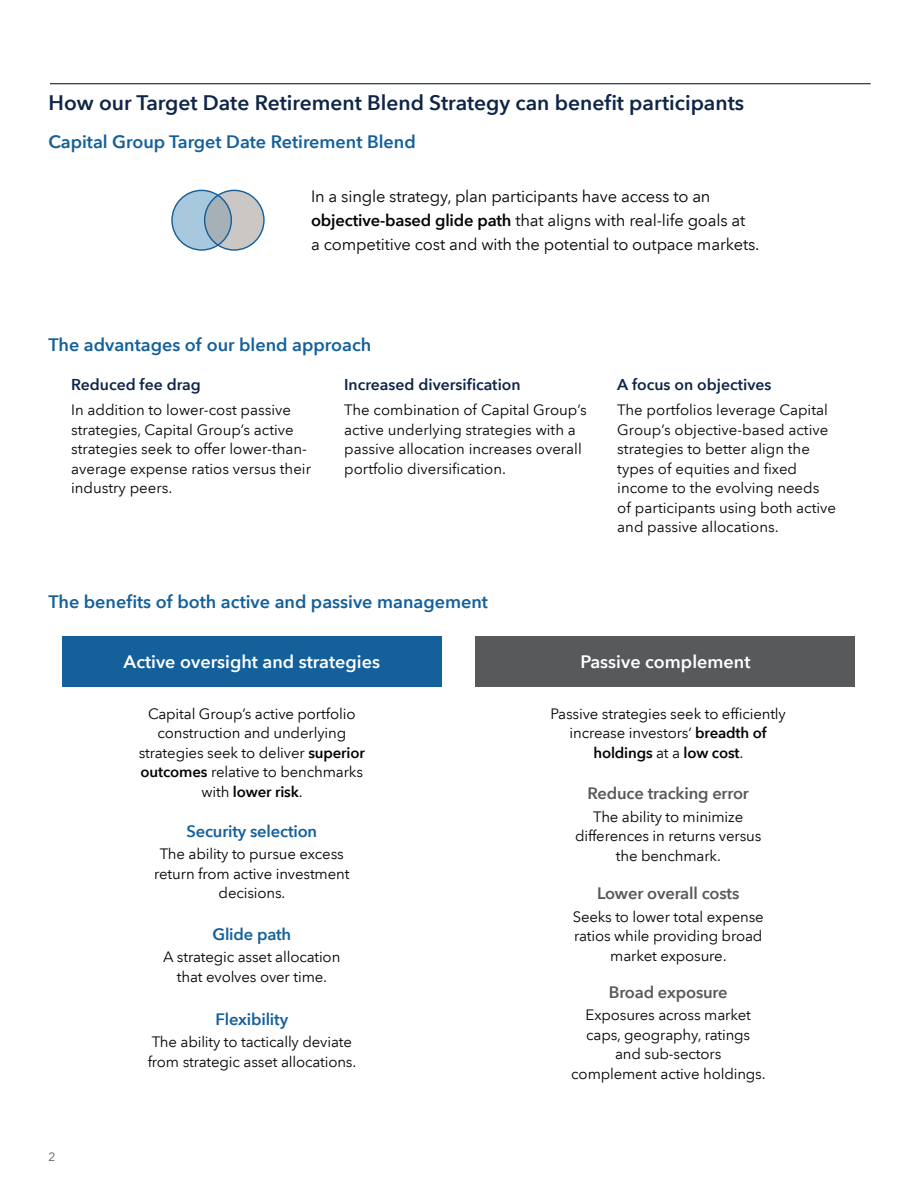
<style>
.page{position:relative;width:918px;height:1188px;background:#fff}
.page>*{position:absolute;margin:0;border:0;box-sizing:border-box;transform-origin:0 0}
.t1{font:600 21px "Avenir Next LT Com";color:#0e2548}
.t2{font:600 18px "Avenir Next LT Com";color:#13609b}
.t3{font:600 18px "Avenir Next LT Com";color:#fff}
.t4{font:16.5px/24px "Avenir Next LT Com";letter-spacing:-.01em;color:#040503}
.t5{font:600 16.5px "Avenir Next LT Com";letter-spacing:-.01em;color:#58595b}
.t6{font:600 16.5px "Avenir Next LT Com";letter-spacing:-.01em;color:#13609b}
.t7{font:600 15.75px "Avenir Next LT Com";color:#0e2548}
.t8{font:15px/19.5px "Avenir Next LT Com";letter-spacing:-.01em;color:#040503;text-align:center}
.t9{font:12px "Avenir Next LT Com";color:#58595b}
.s1{font-weight:600}
</style>
<div class="page">
<hr style="left:50px;top:83px;width:821px;height:1px;background:#0e2548">
<svg style="left:172px;top:190px;width:92px;height:60px"></svg>
<svg style="left:204px;top:195px;width:27px;height:50px"></svg>
<div style="left:171px;top:190px;width:61px;height:61px;border:1px solid #13609c;border-radius:50%"></div>
<div style="left:204px;top:190px;width:61px;height:61px;border:1px solid #13609c;border-radius:50%"></div>
<div style="left:62px;top:636px;width:379px;height:51px;background:#13609b"></div>
<div style="left:476px;top:636px;width:379px;height:51px;background:#58595b"></div>
<h1 class="t1" style="left:49px;top:90px;width:697px">How our Target Date Retirement Blend Strategy can benefit participants</h1>
<p class="t2" style="left:49px;top:131px;width:369px">Capital Group Target Date Retirement Blend</p>
<p class="t4" style="left:311px;top:184px;width:450px">In a single strategy, plan participants have access to an <span class="s1">objective-based glide path</span> that aligns with real-life goals at<br>a competitive cost and with the potential to outpace markets.</p>
<p class="t2" style="left:49px;top:334px;width:324px">The advantages of our blend approach</p>
<p class="t7" style="left:71px;top:375px;width:131px">Reduced fee drag</p>
<p class="t8" style="left:71px;top:400px;width:241px;text-align:left">In addition to lower-cost passive strategies, Capital Group’s active strategies seek to offer lower-than&shy;average expense ratios versus their industry peers.</p>
<p class="t7" style="left:344px;top:375px;width:178px">Increased diversification</p>
<p class="t8" style="left:344px;top:400px;width:244px;text-align:left">The combination of Capital Group’s active underlying strategies with a passive allocation increases overall portfolio diversification.</p>
<p class="t2" style="left:49px;top:590px;width:441px">The benefits of both active and passive management</p>
<p class="t7" style="left:617px;top:375px;width:156px">A focus on objectives</p>
<p class="t8" style="left:617px;top:400px;width:220px;text-align:left">The portfolios leverage Capital<br>Group’s objective-based active strategies to better align the types of equities and fixed income to the evolving needs of participants using both active and passive allocations.</p>
<p class="t9" style="left:49px;top:1150px;width:8px">2</p>
<p class="t3" style="left:124px;top:651px;width:258px">Active oversight and strategies</p>
<p class="t3" style="left:580px;top:651px;width:172px">Passive complement</p>
<p class="t8" style="left:139px;top:704px;width:228px">Capital Group’s active portfolio construction and underlying strategies seek to deliver <span class="s1">superior outcomes</span> relative to benchmarks with <span class="s1">lower risk</span>.</p>
<p class="t8" style="left:551px;top:704px;width:237px">Passive strategies seek to efficiently increase investors‘ <span class="s1">breadth of holdings</span> at a <span class="s1">low cost</span>.</p>
<p class="t6" style="left:186px;top:821px;width:132px">Security selection</p>
<p class="t8" style="left:154px;top:844px;width:197px">The ability to pursue excess return from active investment decisions.</p>
<p class="t6" style="left:212px;top:924px;width:80px">Glide path</p>
<p class="t8" style="left:163px;top:947px;width:179px">A strategic asset allocation that evolves over time.</p>
<p class="t6" style="left:216px;top:1009px;width:74px">Flexibility</p>
<p class="t8" style="left:148px;top:1033px;width:210px;text-align:left">The ability to tactically deviate from strategic asset allocations.</p>
<p class="t5" style="left:588px;top:783px;width:163px">Reduce tracking error</p>
<p class="t8" style="left:575px;top:807px;width:188px">The ability to minimize differences in returns versus the benchmark.</p>
<p class="t5" style="left:597px;top:883px;width:144px">Lower overall costs</p>
<p class="t8" style="left:573px;top:907px;width:193px">Seeks to lower total expense ratios while providing broad market exposure.</p>
<p class="t5" style="left:609px;top:982px;width:120px">Broad exposure</p>
<p class="t8" style="left:571px;top:1006px;width:196px">Exposures across market caps, geography, ratings<br>and sub-sectors complement active holdings.</p>
</div>
